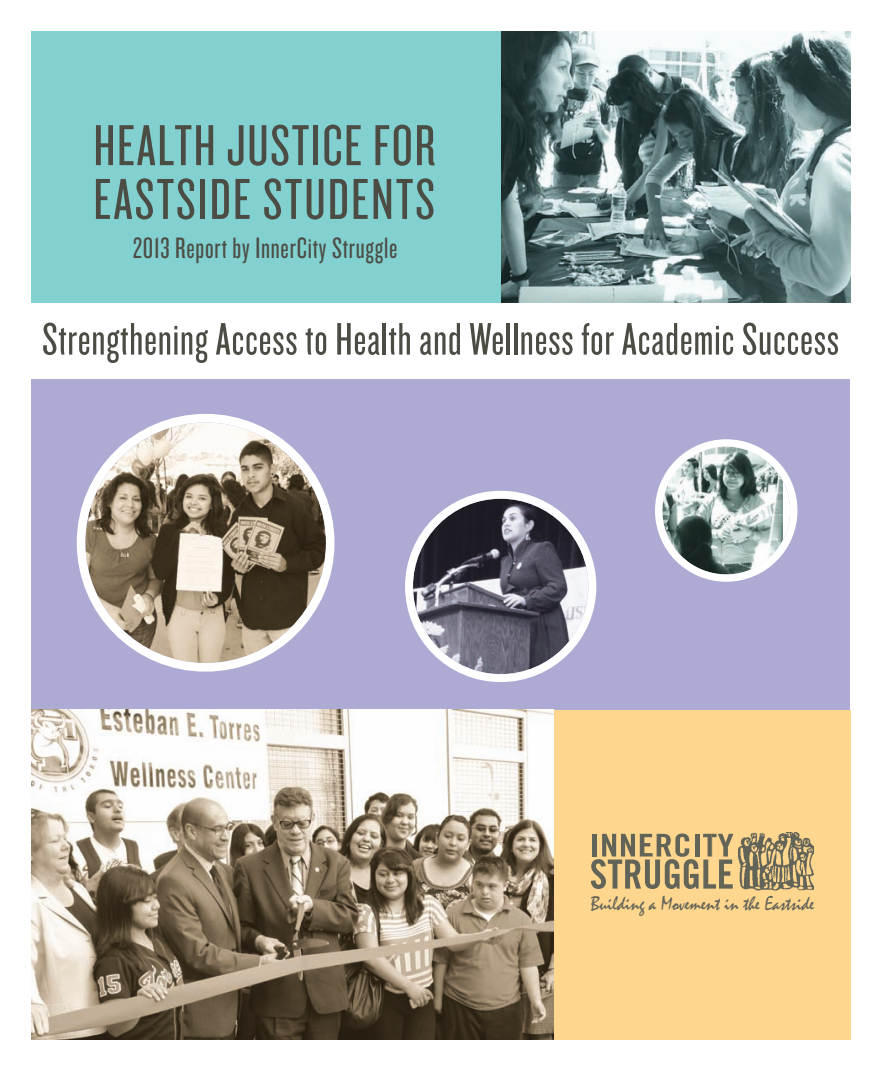
<style>
.page{position:relative;width:882px;height:1071px;background:#fff}
.page>*{position:absolute;margin:0;border:0;box-sizing:border-box;transform-origin:0 0}
.t1{font:60.02px/53.7px "Knockout HTF27 Junior Bantamwt";letter-spacing:.025em;color:#4b4d44;scale:1.1 1}
.t2{font:47.25px "Knockout HTF27 Junior Bantamwt";letter-spacing:.015em;color:#4b4d44;scale:1.1 1}
.t3{font:30.62px "Knockout HTF27 Junior Bantamwt";letter-spacing:.025em;color:#4b4d44;scale:1.09 1}
.t4{font:20.3px "Mistral";color:#636458;scale:.93 1}
</style>
<div class="page">
<div style="left:32px;top:379px;width:818px;height:331px;background:#adaad3"></div>
<svg style="left:77px;top:414px;width:258px;height:258px"></svg>
<svg style="left:405px;top:491px;width:191px;height:191px"></svg>
<svg style="left:655px;top:439px;width:142px;height:143px"></svg>
<div style="left:32px;top:32px;width:469px;height:271px;background:#83d0d1"></div>
<img style="left:501px;top:32px;width:349px;height:271px">
<div style="left:553px;top:710px;width:297px;height:329px;background:#fed68e"></div>
<img style="left:32px;top:710px;width:521px;height:329px">
<img style="left:738px;top:832px;width:76px;height:59px">
<svg style="left:591px;top:834px;width:142px;height:55px"></svg>
<p class="t1" style="left:93px;top:118px;width:312px">HEALTH JUSTICE FOR<br>EASTSIDE STUDENTS</p>
<p class="t3" style="left:133px;top:230px;width:244px">2013 Report by InnerCity Struggle</p>
<p class="t2" style="left:42px;top:311px;width:726px">Strengthening Access to Health and Wellness for Academic Success</p>
<p class="t4" style="left:591px;top:893px;width:242px">Building a Movement in the Eastside</p>
</div>
